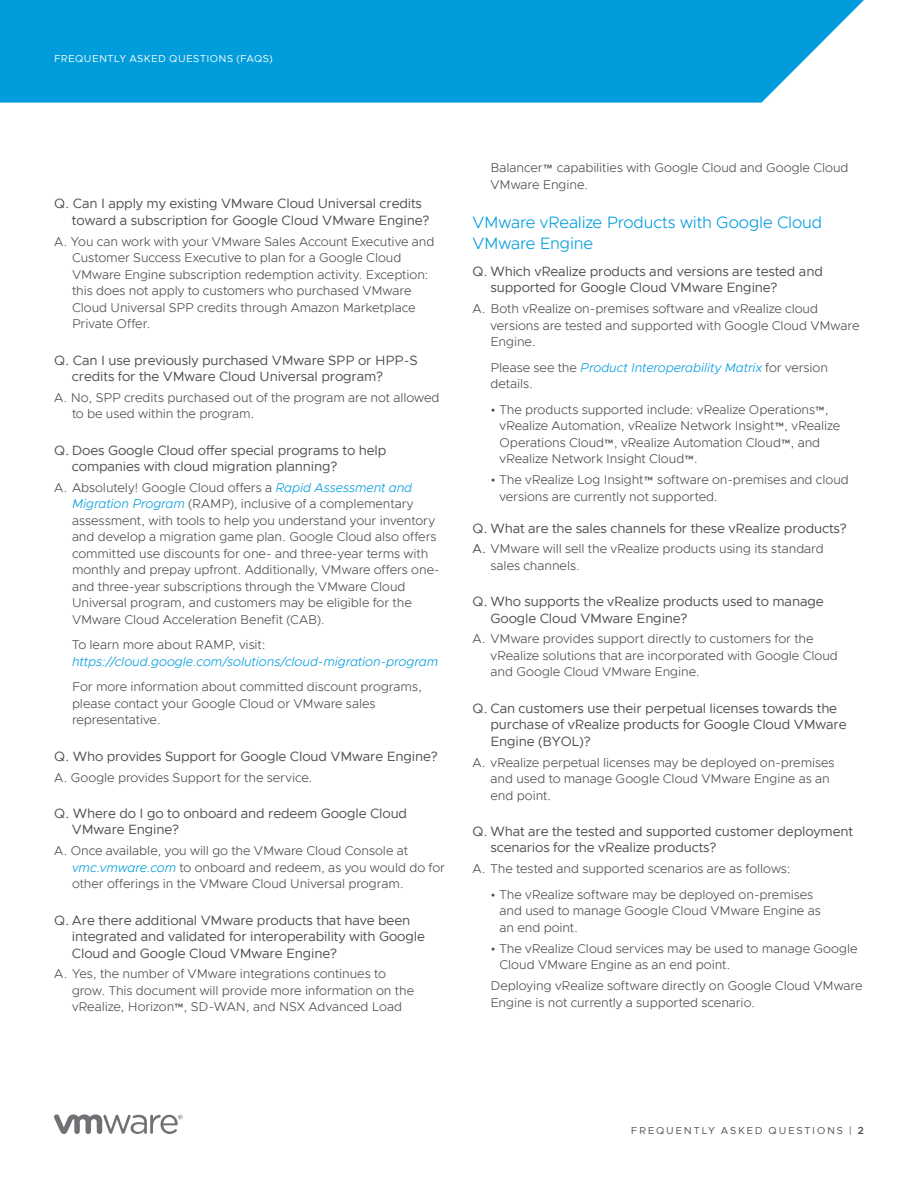
<style>
.page{position:relative;width:918px;height:1188px;background:#fff}
.page>*{position:absolute;margin:0;border:0;box-sizing:border-box;transform-origin:0 0}
.t1{font:300 16.5px/21px "Metropolis";letter-spacing:-.015em;color:#009cdc}
.t2{font:13.5px/16.5px "Metropolis";letter-spacing:-.01em;color:#4d4d4f}
.t3{font:300 12.75px/16.5px "Metropolis";letter-spacing:-.005em;color:#4d4d4f}
.t4{font:italic 300 12.75px "Metropolis";letter-spacing:-.005em;color:#009cdc}
.t5{font:10.2px "Metropolis";letter-spacing:.04em;color:#fff}
.t6{font:10.2px "Metropolis";letter-spacing:.17em;color:#4d4d4f}
.s1{font-style:italic;color:#009cdc}
.s2{font-weight:400}
.s3{font-weight:600}
</style>
<div class="page">
<svg style="left:54px;top:1114px;width:129px;height:20px"></svg>
<div style="left:0;top:0;width:864px;height:103px;background:#009cdc"></div>
<p class="t5" style="left:54px;top:52px;width:220px">FREQUENTLY ASKED QUESTIONS (FAQS)</p>
<p class="t2" style="left:72px;top:196px;width:359px;text-indent:-18px">Q. Can I apply my existing VMware Cloud Universal credits toward a subscription for Google Cloud VMware Engine?</p>
<p class="t3" style="left:72px;top:233px;width:364px;text-indent:-18px">A. You can work with your VMware Sales Account Executive and Customer Success Executive to plan for a Google Cloud VMware Engine subscription redemption activity. Exception: this does not apply to customers who purchased VMware Cloud Universal SPP credits through Amazon Marketplace Private Offer.</p>
<p class="t2" style="left:72px;top:352px;width:347px;text-indent:-18px">Q. Can I use previously purchased VMware SPP or HPP-S credits for the VMware Cloud Universal program?</p>
<p class="t3" style="left:72px;top:389px;width:369px;text-indent:-18px">A. No, SPP credits purchased out of the program are not allowed to be used within the program.</p>
<p class="t2" style="left:72px;top:442px;width:316px;text-indent:-18px">Q. Does Google Cloud offer special programs to help companies with cloud migration planning?</p>
<p class="t3" style="left:72px;top:479px;width:369px;text-indent:-18px">A. Absolutely! Google Cloud offers a <span class="s1">Rapid Assessment and Migration Program</span> (RAMP), inclusive of a complementary assessment, with tools to help you understand your inventory and develop a migration game plan. Google Cloud also offers committed use discounts for one- and three-year terms with monthly and prepay upfront. Additionally, VMware offers one&shy;and three-year subscriptions through the VMware Cloud Universal program, and customers may be eligible for the VMware Cloud Acceleration Benefit (CAB).</p>
<p class="t3" style="left:72px;top:637px;width:195px">To learn more about RAMP, visit:</p>
<p class="t4" style="left:72px;top:654px;width:368px">https://cloud.google.com/solutions/cloud-migration-program</p>
<p class="t3" style="left:72px;top:679px;width:352px">For more information about committed discount programs, please contact your Google Cloud or VMware sales representative.</p>
<p class="t2" style="left:54px;top:748px;width:385px">Q. Who provides Support for Google Cloud VMware Engine?</p>
<p class="t3" style="left:54px;top:769px;width:260px">A. Google provides Support for the service.</p>
<p class="t2" style="left:72px;top:805px;width:337px;text-indent:-18px">Q. Where do I go to onboard and redeem Google Cloud<br>VMware Engine?</p>
<p class="t3" style="left:72px;top:843px;width:375px;text-indent:-18px">A. Once available, you will go the VMware Cloud Console at <span class="s1">vmc.vmware.com</span> to onboard and redeem, as you would do for other offerings in the VMware Cloud Universal program.</p>
<p class="t2" style="left:72px;top:912px;width:354px;text-indent:-18px">Q. Are there additional VMware products that have been integrated and validated for interoperability with Google<br>Cloud and Google Cloud VMware Engine?</p>
<p class="t3" style="left:72px;top:966px;width:344px;text-indent:-18px">A. Yes, the number of VMware integrations continues to grow. This document will provide more information on the vRealize, Horizon™, SD-WAN, and NSX Advanced Load</p>
<p class="t3" style="left:491px;top:159px;width:360px">Balancer™ capabilities with Google Cloud and Google Cloud<br>VMware Engine.</p>
<p class="t1" style="left:472px;top:211px;width:351px">VMware vRealize Products with Google Cloud<br>VMware Engine</p>
<p class="t2" style="left:490px;top:263px;width:334px;text-indent:-18px">Q. Which vRealize products and versions are tested and supported for Google Cloud VMware Engine?</p>
<p class="t3" style="left:491px;top:301px;width:370px;text-indent:-18px">A. Both vRealize on-premises software and vRealize cloud versions are tested and supported with Google Cloud VMware<br>Engine.</p>
<p class="t3" style="left:491px;top:359px;width:339px">Please see the <span class="s1">Product Interoperability Matrix</span> for version details.</p>
<p class="t3" style="left:500px;top:401px;width:342px;text-indent:-9px">• The products supported include: vRealize Operations™, vRealize Automation, vRealize Network Insight™, vRealize Operations Cloud™, vRealize Automation Cloud™, and vRealize Network Insight Cloud™.</p>
<p class="t3" style="left:500px;top:472px;width:351px;text-indent:-9px">• The vRealize Log Insight™ software on-premises and cloud versions are currently not supported.</p>
<p class="t2" style="left:472px;top:520px;width:376px">Q. What are the sales channels for these vRealize products?</p>
<p class="t3" style="left:490px;top:541px;width:335px;text-indent:-18px"><span class="s2">A.</span> VMware will sell the vRealize products using its standard sales channels.</p>
<p class="t2" style="left:490px;top:593px;width:335px;text-indent:-18px">Q. Who supports the vRealize products used to manage<br>Google Cloud VMware Engine?</p>
<p class="t3" style="left:491px;top:631px;width:349px;text-indent:-18px">A. VMware provides support directly to customers for the vRealize solutions that are incorporated with Google Cloud and Google Cloud VMware Engine.</p>
<p class="t2" style="left:490px;top:700px;width:358px;text-indent:-18px">Q. Can customers use their perpetual licenses towards the purchase of vRealize products for Google Cloud VMware<br>Engine (BYOL)?</p>
<p class="t3" style="left:491px;top:754px;width:346px;text-indent:-18px">A. vRealize perpetual licenses may be deployed on-premises and used to manage Google Cloud VMware Engine as an end point.</p>
<p class="t2" style="left:490px;top:823px;width:364px;text-indent:-18px">Q. What are the tested and supported customer deployment scenarios for the vRealize products?</p>
<p class="t3" style="left:472px;top:861px;width:320px">A. The tested and supported scenarios are as follows:</p>
<p class="t3" style="left:500px;top:886px;width:323px;text-indent:-9px">• The vRealize software may be deployed on-premises and used to manage Google Cloud VMware Engine as an end point.</p>
<p class="t3" style="left:500px;top:940px;width:360px;text-indent:-9px">• The vRealize Cloud services may be used to manage Google<br>Cloud VMware Engine as an end point.</p>
<p class="t3" style="left:491px;top:978px;width:374px">Deploying vRealize software directly on Google Cloud VMware<br>Engine is not currently a supported scenario.</p>
<p class="t6" style="left:631px;top:1124px;width:235px">FREQUENTLY ASKED QUESTIONS | <span class="s3">2</span></p>
</div>
